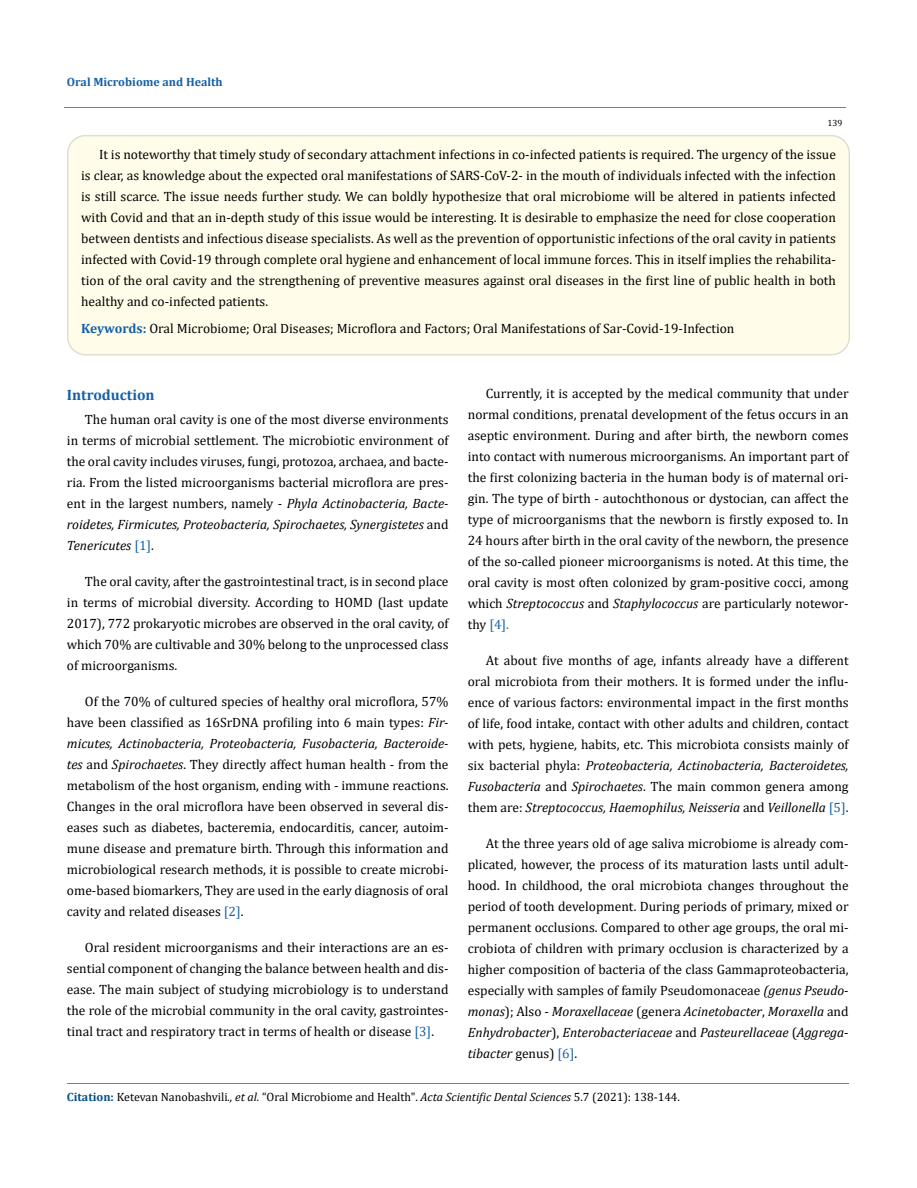
<style>
.page{position:relative;width:917px;height:1188px;background:#fff}
.page>*{position:absolute;margin:0;border:0;box-sizing:border-box;transform-origin:0 0}
.t1{font:700 15px "Cambria";color:#1560a6}
.t2{font:13.5px/21px "Cambria";color:#000;text-align:justify}
.t3{font:12px "Cambria";color:#000}
.t4{font:700 12px "Cambria";color:#1560a6}
.t5{font:9px "Cambria";color:#000}
.s1{font-weight:700;color:#1560a6}
.s2{font-style:italic}
.s3{color:#1560a6}
.s4{font-weight:700;color:#035089}
</style>
<div class="page">
<div style="left:68px;top:136px;width:781px;height:219px;background:#fffde9;border-radius:18px"></div>
<div style="left:67px;top:135px;width:783px;height:221px;border:2px solid #e0dfcd;border-radius:18px"></div>
<hr style="left:64px;top:108px;width:781px;height:1px;background:#e05d1a">
<hr style="left:67px;top:1083px;width:781px;height:1px;background:#e05d1a">
<p class="t4" style="left:67px;top:73px;width:157px">Oral Microbiome and Health</p>
<p class="t5" style="left:827px;top:118px;width:16px">139</p>
<p class="t2" style="left:81px;top:144px;width:756px;text-indent:18px">It is noteworthy that timely study of secondary attachment infections in co-infected patients is required. The urgency of the issue is clear, as knowledge about the expected oral manifestations of SARS‐CoV‐2- in the mouth of individuals infected with the infection is still scarce. The issue needs further study. We can boldly hypothesize that oral microbiome will be altered in patients infected with Covid and that an in-depth study of this issue would be interesting. It is desirable to emphasize the need for close cooperation between dentists and infectious disease specialists. As well as the prevention of opportunistic infections of the oral cavity in patients infected with Covid-19 through complete oral hygiene and enhancement of local immune forces. This in itself implies the rehabilita&shy;tion of the oral cavity and the strengthening of preventive measures against oral diseases in the first line of public health in both healthy and co-infected patients.</p>
<p class="t2" style="left:81px;top:318px;width:654px"><span class="s1">Keywords:</span> Oral Microbiome; Oral Diseases; Microflora and Factors; Oral Manifestations of Sar-Covid-19-Infection</p>
<p class="t1" style="left:67px;top:384px;width:89px">Introduction</p>
<p class="t2" style="left:67px;top:409px;width:383px;text-indent:18px">The human oral cavity is one of the most diverse environments in terms of microbial settlement. The microbiotic environment of the oral cavity includes viruses, fungi, protozoa, archaea, and bacte&shy;ria. From the listed microorganisms bacterial microflora are pres&shy;ent in the largest numbers, namely - <span class="s2">Phyla Actinobacteria, Bacte&shy;roidetes, Firmicutes, Proteobacteria, Spirochaetes, Synergistetes</span> and <span class="s2">Tenericutes</span> <span class="s3">[1]</span>.</p>
<p class="t2" style="left:67px;top:571px;width:383px;text-indent:18px">The oral cavity, after the gastrointestinal tract, is in second place in terms of microbial diversity. According to HOMD (last update 2017), 772 prokaryotic microbes are observed in the oral cavity, of which 70% are cultivable and 30% belong to the unprocessed class of microorganisms.</p>
<p class="t2" style="left:67px;top:691px;width:383px;text-indent:18px">Of the 70% of cultured species of healthy oral microflora, 57% have been classified as 16SrDNA profiling into 6 main types: <span class="s2">Fir&shy;micutes, Actinobacteria, Proteobacteria, Fusobacteria, Bacteroide&shy;tes</span> and <span class="s2">Spirochaetes</span>. They directly affect human health - from the metabolism of the host organism, ending with - immune reactions.<br>Changes in the oral microflora have been observed in several dis&shy;eases such as diabetes, bacteremia, endocarditis, cancer, autoim&shy;mune disease and premature birth. Through this information and microbiological research methods, it is possible to create microbi&shy;ome-based biomarkers, They are used in the early diagnosis of oral cavity and related diseases <span class="s3">[2]</span>.</p>
<p class="t2" style="left:67px;top:937px;width:383px;text-indent:18px">Oral resident microorganisms and their interactions are an es&shy;sential component of changing the balance between health and dis&shy;ease. The main subject of studying microbiology is to understand the role of the microbial community in the oral cavity, gastrointes&shy;tinal tract and respiratory tract in terms of health or disease <span class="s3">[3]</span>.</p>
<p class="t2" style="left:468px;top:382px;width:382px;text-indent:18px">Currently, it is accepted by the medical community that under normal conditions, prenatal development of the fetus occurs in an aseptic environment. During and after birth, the newborn comes into contact with numerous microorganisms. An important part of the first colonizing bacteria in the human body is of maternal ori&shy;gin. The type of birth - autochthonous or dystocian, can affect the type of microorganisms that the newborn is firstly exposed to. In 24 hours after birth in the oral cavity of the newborn, the presence of the so-called pioneer microorganisms is noted. At this time, the oral cavity is most often colonized by gram-positive cocci, among which <span class="s2">Streptococcus</span> and <span class="s2">Staphylococcus</span> are particularly notewor&shy;thy <span class="s3">[4].</span></p>
<p class="t2" style="left:468px;top:649px;width:382px;text-indent:18px">At about five months of age, infants already have a different oral microbiota from their mothers. It is formed under the influ&shy;ence of various factors: environmental impact in the first months of life, food intake, contact with other adults and children, contact with pets, hygiene, habits, etc. This microbiota consists mainly of six bacterial phyla: <span class="s2">Proteobacteria, Actinobacteria, Bacteroidetes, Fusobacteria</span> and <span class="s2">Spirochaetes</span>. The main common genera among them are: <span class="s2">Streptococcus, Haemophilus, Neisseria</span> and <span class="s2">Veillonella</span> <span class="s3">[5]</span>.</p>
<p class="t2" style="left:468px;top:832px;width:382px;text-indent:18px">At the three years old of age saliva microbiome is already com&shy;plicated, however, the process of its maturation lasts until adult&shy;hood. In childhood, the oral microbiota changes throughout the period of tooth development. During periods of primary, mixed or permanent occlusions. Compared to other age groups, the oral mi&shy;crobiota of children with primary occlusion is characterized by a higher composition of bacteria of the class Gammaproteobacteria, especially with samples of family Pseudomonaceae <span class="s2">(genus Pseudo&shy;monas</span>); Also - <span class="s2">Moraxellaceae</span> (genera <span class="s2">Acinetobacter</span>, <span class="s2">Moraxella</span> and <span class="s2">Enhydrobacter</span>), <span class="s2">Enterobacteriaceae</span> and <span class="s2">Pasteurellaceae</span> (<span class="s2">Aggrega&shy;tibacter</span> genus) <span class="s3">[6]</span>.</p>
<p class="t3" style="left:67px;top:1090px;width:614px"><span class="s4">Citation:</span> Ketevan Nanobashvili<span class="s2">., et al.</span> “Oral Microbiome and Health". <span class="s2">Acta Scientific Dental Sciences</span> 5.7 (2021): 138-144.</p>
</div>
